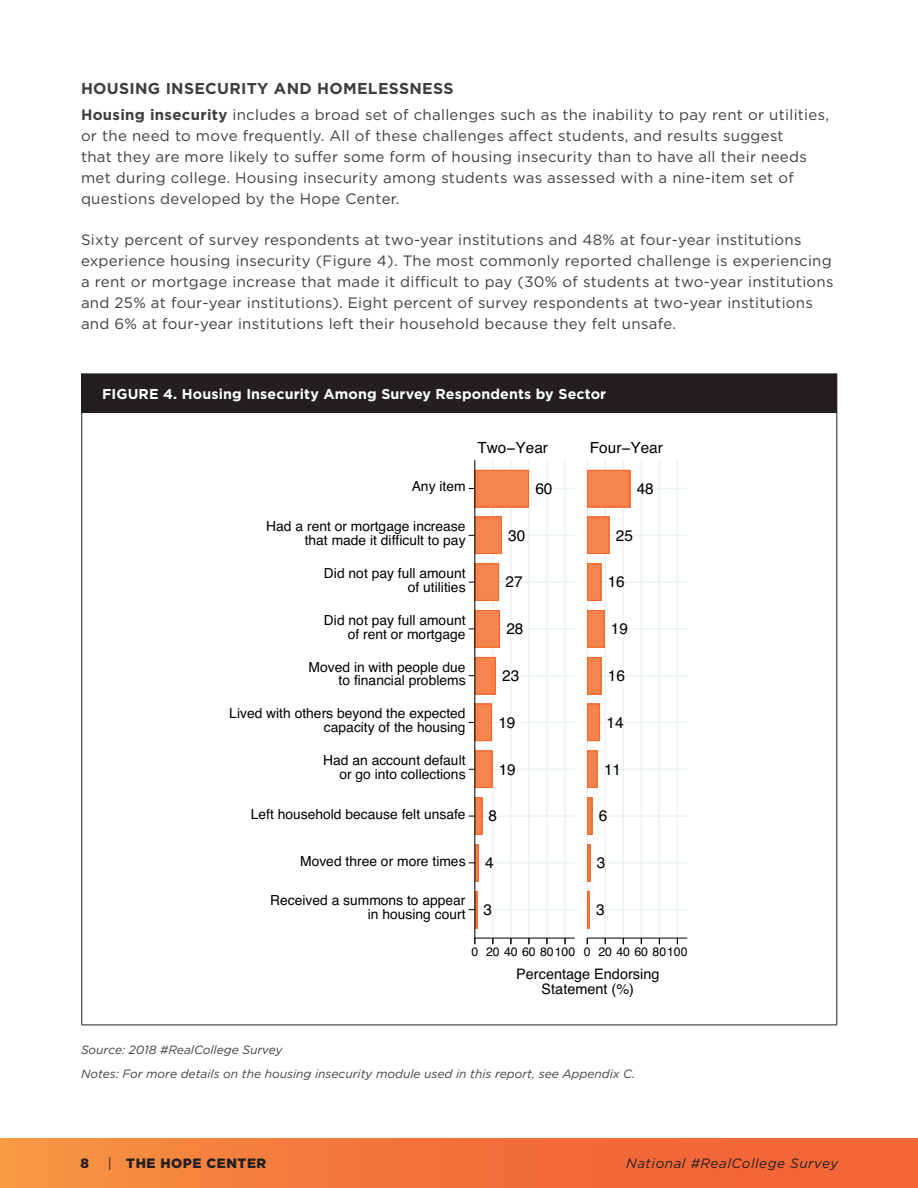
<style>
.page{position:relative;width:918px;height:1188px;background:#fff}
.page>*{position:absolute;margin:0;border:0;box-sizing:border-box;transform-origin:0 0}
.category_caps{font:700 15.75px "Gotham";letter-spacing:.02em;color:#3e3e3f}
.t1{font:15.45px "Helvetica";color:#000}
.Body{font:15px/21px "Gotham";letter-spacing:.02em;color:#3e3e3f}
.t2{font:14.4px/14.4px "Helvetica";color:#000;text-align:center}
.Figure_title{font:700 14.25px "Gotham";letter-spacing:.01em;color:#fff}
.t3{font:13.8px/13.8px "Helvetica";color:#000;text-align:right}
.t4{font:italic 13.5px "Gotham";letter-spacing:.04em;color:#231f20}
.t5{font:900 13.5px "Gotham";letter-spacing:.04em;color:#231f20}
.t6{font:12.3px "Helvetica";color:#000}
.Footnote{font:italic 12px "Gotham";color:#3e3e3f}
.s1{font-weight:700}
.s2{font-weight:400}
</style>
<div class="page">
<div style="left:82px;top:374px;width:755px;height:39px;background:#231f20"></div>
<hr style="left:81px;top:413px;width:1px;height:612px;background:#231f20">
<hr style="left:837px;top:413px;width:1px;height:612px;background:#231f20">
<hr style="left:82px;top:1025px;width:243px;height:1px;background:#231f20">
<hr style="left:325px;top:1025px;width:512px;height:1px;background:#231f20">
<hr style="left:81px;top:373px;width:244px;height:2px;background:#231f20">
<hr style="left:81px;top:375px;width:1px;height:37px;background:#231f20">
<hr style="left:325px;top:373px;width:512px;height:2px;background:#231f20">
<hr style="left:81px;top:412px;width:244px;height:1px;background:#231f20">
<div style="left:475px;top:460px;width:100px;height:478px;border:1px solid #fff"></div>
<hr style="left:475px;top:488px;width:100px;height:1px;background:#eaf2f3">
<hr style="left:475px;top:535px;width:100px;height:1px;background:#eaf2f3">
<hr style="left:475px;top:581px;width:100px;height:2px;background:#eaf2f3">
<hr style="left:475px;top:628px;width:100px;height:2px;background:#eaf2f3">
<hr style="left:475px;top:675px;width:100px;height:1px;background:#eaf2f3">
<hr style="left:475px;top:722px;width:100px;height:1px;background:#eaf2f3">
<hr style="left:475px;top:769px;width:100px;height:1px;background:#eaf2f3">
<hr style="left:475px;top:815px;width:100px;height:2px;background:#eaf2f3">
<hr style="left:475px;top:862px;width:100px;height:2px;background:#eaf2f3">
<hr style="left:475px;top:909px;width:100px;height:1px;background:#eaf2f3">
<hr style="left:492px;top:460px;width:2px;height:478px;background:#eaf2f3">
<hr style="left:510px;top:460px;width:2px;height:478px;background:#eaf2f3">
<hr style="left:528px;top:460px;width:2px;height:478px;background:#eaf2f3">
<hr style="left:546px;top:460px;width:2px;height:478px;background:#eaf2f3">
<hr style="left:564px;top:460px;width:2px;height:478px;background:#eaf2f3">
<hr style="left:587px;top:488px;width:100px;height:1px;background:#eaf2f3">
<hr style="left:587px;top:535px;width:100px;height:1px;background:#eaf2f3">
<hr style="left:587px;top:581px;width:100px;height:2px;background:#eaf2f3">
<hr style="left:587px;top:628px;width:100px;height:2px;background:#eaf2f3">
<hr style="left:587px;top:675px;width:100px;height:1px;background:#eaf2f3">
<hr style="left:587px;top:722px;width:100px;height:1px;background:#eaf2f3">
<hr style="left:587px;top:769px;width:100px;height:1px;background:#eaf2f3">
<hr style="left:587px;top:815px;width:100px;height:2px;background:#eaf2f3">
<hr style="left:587px;top:862px;width:100px;height:2px;background:#eaf2f3">
<hr style="left:587px;top:909px;width:100px;height:1px;background:#eaf2f3">
<hr style="left:587px;top:460px;width:1px;height:478px;background:#eaf2f3">
<hr style="left:605px;top:460px;width:1px;height:478px;background:#eaf2f3">
<hr style="left:623px;top:460px;width:1px;height:478px;background:#eaf2f3">
<hr style="left:641px;top:460px;width:1px;height:478px;background:#eaf2f3">
<hr style="left:659px;top:460px;width:1px;height:478px;background:#eaf2f3">
<hr style="left:677px;top:460px;width:1px;height:478px;background:#eaf2f3">
<div style="left:475px;top:470px;width:54px;height:37px;background:#f5844f"></div>
<div style="left:475px;top:470px;width:54px;height:37px;border:1px solid #f26523"></div>
<div style="left:475px;top:517px;width:27px;height:37px;background:#f5844f"></div>
<div style="left:475px;top:517px;width:27px;height:37px;border:1px solid #f26523"></div>
<div style="left:475px;top:563px;width:24px;height:38px;background:#f5844f"></div>
<div style="left:475px;top:563px;width:24px;height:38px;border:1px solid #f26523"></div>
<div style="left:475px;top:610px;width:25px;height:38px;background:#f5844f"></div>
<div style="left:475px;top:610px;width:25px;height:38px;border:1px solid #f26523"></div>
<div style="left:475px;top:657px;width:21px;height:37px;background:#f5844f"></div>
<div style="left:475px;top:657px;width:21px;height:37px;border:1px solid #f26523"></div>
<div style="left:475px;top:704px;width:17px;height:37px;background:#f5844f"></div>
<div style="left:475px;top:704px;width:17px;height:37px;border:1px solid #f26523"></div>
<div style="left:475px;top:751px;width:17px;height:37px;background:#f5844f"></div>
<div style="left:475px;top:751px;width:17px;height:37px;border:1px solid #f26523"></div>
<div style="left:475px;top:797px;width:7px;height:38px;background:#f5844f"></div>
<div style="left:475px;top:797px;width:7px;height:38px;border:1px solid #f26523"></div>
<div style="left:475px;top:844px;width:4px;height:38px;border:1px solid #f26523"></div>
<div style="left:475px;top:891px;width:2px;height:37px;border:1px solid #f26523"></div>
<div style="left:587px;top:470px;width:43px;height:37px;background:#f5844f"></div>
<div style="left:587px;top:470px;width:43px;height:37px;border:1px solid #f26523"></div>
<div style="left:587px;top:517px;width:22px;height:37px;background:#f5844f"></div>
<div style="left:587px;top:517px;width:22px;height:37px;border:1px solid #f26523"></div>
<div style="left:587px;top:563px;width:14px;height:38px;background:#f5844f"></div>
<div style="left:587px;top:563px;width:14px;height:38px;border:1px solid #f26523"></div>
<div style="left:587px;top:610px;width:18px;height:38px;background:#f5844f"></div>
<div style="left:587px;top:610px;width:18px;height:38px;border:1px solid #f26523"></div>
<div style="left:587px;top:657px;width:14px;height:37px;background:#f5844f"></div>
<div style="left:587px;top:657px;width:14px;height:37px;border:1px solid #f26523"></div>
<div style="left:587px;top:704px;width:13px;height:37px;background:#f5844f"></div>
<div style="left:587px;top:704px;width:13px;height:37px;border:1px solid #f26523"></div>
<div style="left:587px;top:751px;width:11px;height:37px;background:#f5844f"></div>
<div style="left:587px;top:751px;width:11px;height:37px;border:1px solid #f26523"></div>
<div style="left:587px;top:797px;width:5px;height:38px;background:#f5844f"></div>
<div style="left:587px;top:797px;width:5px;height:38px;border:1px solid #f26523"></div>
<div style="left:587px;top:844px;width:3px;height:38px;border:1px solid #f26523"></div>
<div style="left:587px;top:891px;width:3px;height:37px;border:1px solid #f26523"></div>
<hr style="left:474px;top:460px;width:1px;height:478px;background:#000">
<hr style="left:475px;top:938px;width:100px;height:1px;background:#000">
<hr style="left:587px;top:938px;width:100px;height:1px;background:#000">
<div style="left:0;top:1138px;width:918px;height:50px;background:linear-gradient(to right,#f68f42,#f15b35)"></div>
<p class="category_caps" style="left:81px;top:78px;width:374px">HOUSING INSECURITY AND HOMELESSNESS</p>
<p class="Body" style="left:81px;top:104px;width:750px"><span class="s1">Housing insecurity</span> includes a broad set of challenges such as the inability to pay rent or utilities, or the need to move frequently. All of these challenges affect students, and results suggest<br>that they are more likely to suffer some form of housing insecurity than to have all their needs met during college. Housing insecurity among students was assessed with a nine-item set of questions developed by the Hope Center.</p>
<p class="Body" style="left:81px;top:229px;width:754px">Sixty percent of survey respondents at two-year institutions and 48% at four-year institutions experience housing insecurity (Figure 4). The most commonly reported challenge is experiencing a rent or mortgage increase that made it difficult to pay (30% of students at two-year institutions and 25% at four-year institutions). Eight percent of survey respondents at two-year institutions and 6% at four-year institutions left their household because they felt unsafe.</p>
<p class="Figure_title" style="left:102px;top:385px;width:506px">FIGURE 4. Housing Insecurity Among Survey Respondents by Sector</p>
<p class="t3" style="left:412px;top:480px;width:55px">Any item</p>
<p class="t3" style="left:266px;top:520px;width:201px">Had a rent or mortgage increase that made it difficult to pay</p>
<p class="t3" style="left:324px;top:567px;width:143px">Did not pay full amount of utilities</p>
<p class="t3" style="left:324px;top:613px;width:143px">Did not pay full amount of rent or mortgage</p>
<p class="t3" style="left:309px;top:660px;width:159px">Moved in with people due to financial problems</p>
<p class="t3" style="left:229px;top:707px;width:238px">Lived with others beyond the expected capacity of the housing</p>
<p class="t3" style="left:323px;top:754px;width:144px">Had an account default or go into collections</p>
<p class="t3" style="left:251px;top:807px;width:216px">Left household because felt unsafe</p>
<p class="t3" style="left:300px;top:854px;width:167px">Moved three or more times</p>
<p class="t3" style="left:270px;top:894px;width:197px">Received a summons to appear in housing court</p>
<p class="t1" style="left:477px;top:435px;width:72px">Two−Year</p>
<p class="t1" style="left:590px;top:435px;width:75px">Four−Year</p>
<p class="t1" style="left:535px;top:477px;width:19px">60</p>
<p class="t1" style="left:508px;top:523px;width:19px">30</p>
<p class="t1" style="left:506px;top:570px;width:19px">27</p>
<p class="t1" style="left:506px;top:617px;width:19px">28</p>
<p class="t1" style="left:502px;top:664px;width:19px">23</p>
<p class="t1" style="left:498px;top:711px;width:19px">19</p>
<p class="t1" style="left:499px;top:757px;width:19px">19</p>
<p class="t1" style="left:489px;top:804px;width:10px">8</p>
<p class="t1" style="left:485px;top:851px;width:10px">4</p>
<p class="t1" style="left:484px;top:898px;width:10px">3</p>
<p class="t1" style="left:637px;top:477px;width:19px">48</p>
<p class="t1" style="left:616px;top:523px;width:19px">25</p>
<p class="t1" style="left:608px;top:570px;width:19px">16</p>
<p class="t1" style="left:611px;top:617px;width:19px">19</p>
<p class="t1" style="left:608px;top:664px;width:19px">16</p>
<p class="t1" style="left:607px;top:711px;width:19px">14</p>
<p class="t1" style="left:604px;top:757px;width:19px">11</p>
<p class="t1" style="left:599px;top:804px;width:10px">6</p>
<p class="t1" style="left:597px;top:851px;width:10px">3</p>
<p class="t1" style="left:596px;top:898px;width:10px">3</p>
<p class="t6" style="left:471px;top:942px;width:218px">0 20 40 60 80100 0 20 40 60 80100</p>
<p class="t2" style="left:516px;top:967px;width:145px">Percentage Endorsing<br>Statement (%)</p>
<p class="Footnote" style="left:81px;top:1042px;width:203px">Source: 2018 #RealCollege Survey</p>
<p class="Footnote" style="left:81px;top:1066px;width:556px">Notes: For more details on the housing insecurity module used in this report, see Appendix C.</p>
<p class="t5" style="left:81px;top:1153px;width:10px">8</p>
<p class="t5" style="left:108px;top:1153px;width:160px"><span class="s2">|</span> THE HOPE CENTER</p>
<p class="t4" style="left:626px;top:1154px;width:213px">National #RealCollege Survey</p>
</div>
